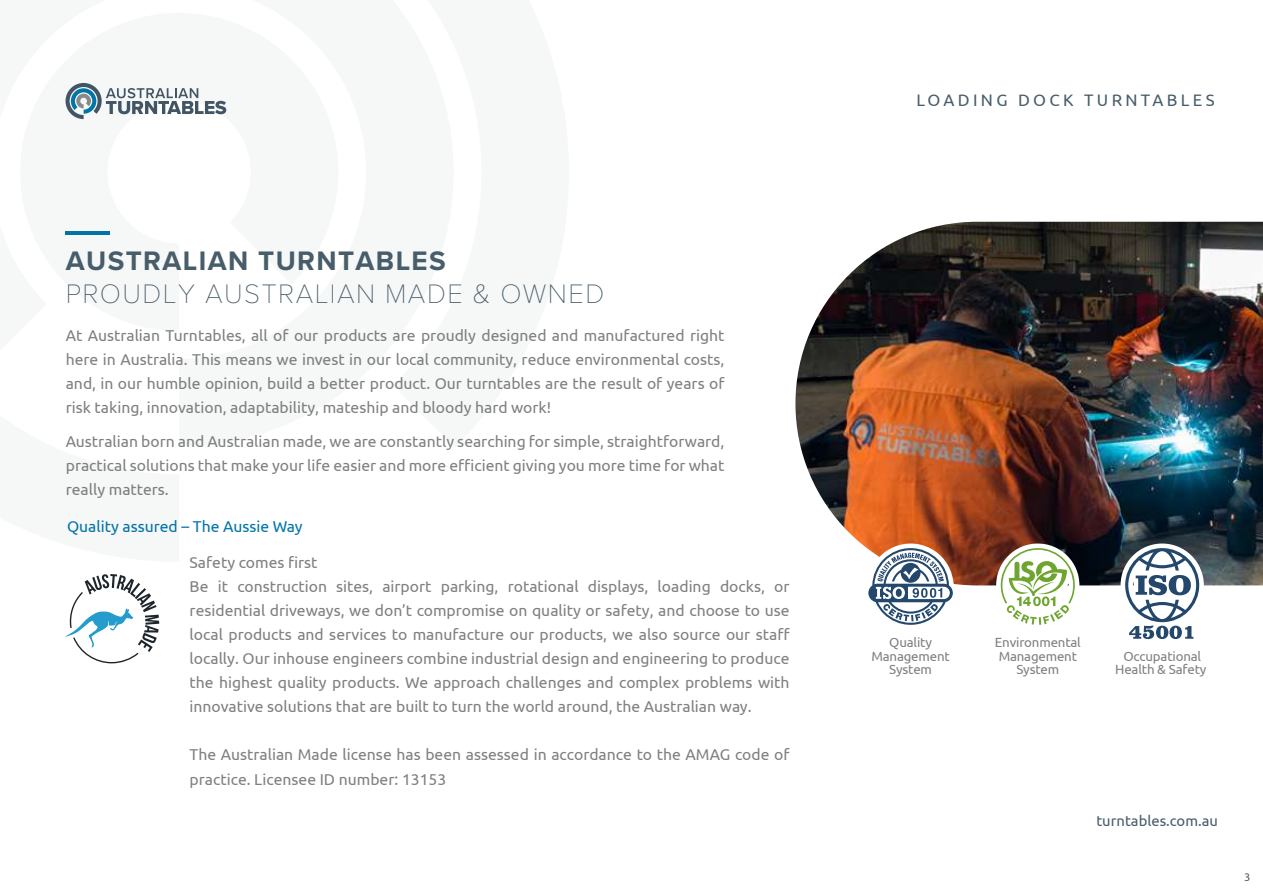
<style>
.page{position:relative;width:1263px;height:893px;background:#fff}
.page>*{position:absolute;margin:0;border:0;box-sizing:border-box;transform-origin:0 0}
.t1{font:100 27.75px "Proxima Nova T";letter-spacing:.05em;color:#475d6a}
.t2{font:700 27.75px "Proxima Nova";letter-spacing:.05em;color:#475d6a}
.t3{font:16.65px "Ubuntu";letter-spacing:.2em;color:#475d6a}
.t4{font:15.75px/24px "Ubuntu";color:#808080}
.t5{font:15.75px "Ubuntu";color:#0075a9}
.t6{font:14.85px "Ubuntu";color:#475d6a}
.t7{font:13.2px/13.2px "Ubuntu";letter-spacing:-.015em;color:#808080;text-align:center}
.t8{font:11.7px "Myriad Pro";color:#000}
.t9{font:11.1px "Ubuntu";color:#475d6a}
</style>
<div class="page">
<img style="left:795px;top:222px;width:468px;height:363px">
<svg style="left:65px;top:82px;width:161px;height:37px"></svg>
<svg style="left:864px;top:543px;width:93px;height:82px"></svg>
<svg style="left:996px;top:543px;width:83px;height:82px"></svg>
<svg style="left:1120px;top:543px;width:84px;height:97px"></svg>
<svg style="left:66px;top:574px;width:93px;height:89px"></svg>
<h1 class="t2" style="left:66px;top:240px;width:381px">AUSTRALIAN TURNTABLES</h1>
<h1 class="t1" style="left:66px;top:273px;width:540px">PROUDLY AUSTRALIAN MADE &amp; OWNED</h1>
<p class="t4" style="left:66px;top:323px;width:660px;text-align:justify">At Australian Turntables, all of our products are proudly designed and manufactured right here in Australia. This means we invest in our local community, reduce environmental costs, and, in our humble opinion, build a better product. Our turntables are the result of years of risk taking, innovation, adaptability, mateship and bloody hard work!</p>
<p class="t4" style="left:66px;top:429px;width:660px;text-align:justify">Australian born and Australian made, we are constantly searching for simple, straightforward, practical solutions that make your life easier and more efficient giving you more time for what really matters.</p>
<p class="t5" style="left:67px;top:517px;width:237px">Quality assured – The Aussie Way</p>
<p class="t4" style="left:190px;top:550px;width:602px">Safety comes first<br>Be it construction sites, airport parking, rotational displays, loading docks, or residential driveways, we don’t compromise on quality or safety, and choose to use local products and services to manufacture our products, we also source our staff locally. Our inhouse engineers combine industrial design and engineering to produce the highest quality products. We approach challenges and complex problems with innovative solutions that are built to turn the world around, the Australian way.</p>
<p class="t4" style="left:190px;top:742px;width:601px">The Australian Made license has been assessed in accordance to the AMAG code of practice. Licensee ID number: 13153</p>
<p class="t3" style="left:916px;top:90px;width:300px">LOADING DOCK TURNTABLES</p>
<p class="t7" style="left:871px;top:636px;width:80px">Quality<br>Management<br>System</p>
<p class="t7" style="left:995px;top:636px;width:88px">Environmental<br>Management<br>System</p>
<p class="t7" style="left:1115px;top:649px;width:93px">Occupational<br>Health &amp; Safety</p>
<p class="t6" style="left:1096px;top:812px;width:123px">turntables.com.au</p>
<p class="t8" style="left:1085px;top:814px;width:157px">https://www.turntables.com.au/</p>
<p class="t9" style="left:1244px;top:870px;width:8px">3</p>
</div>
